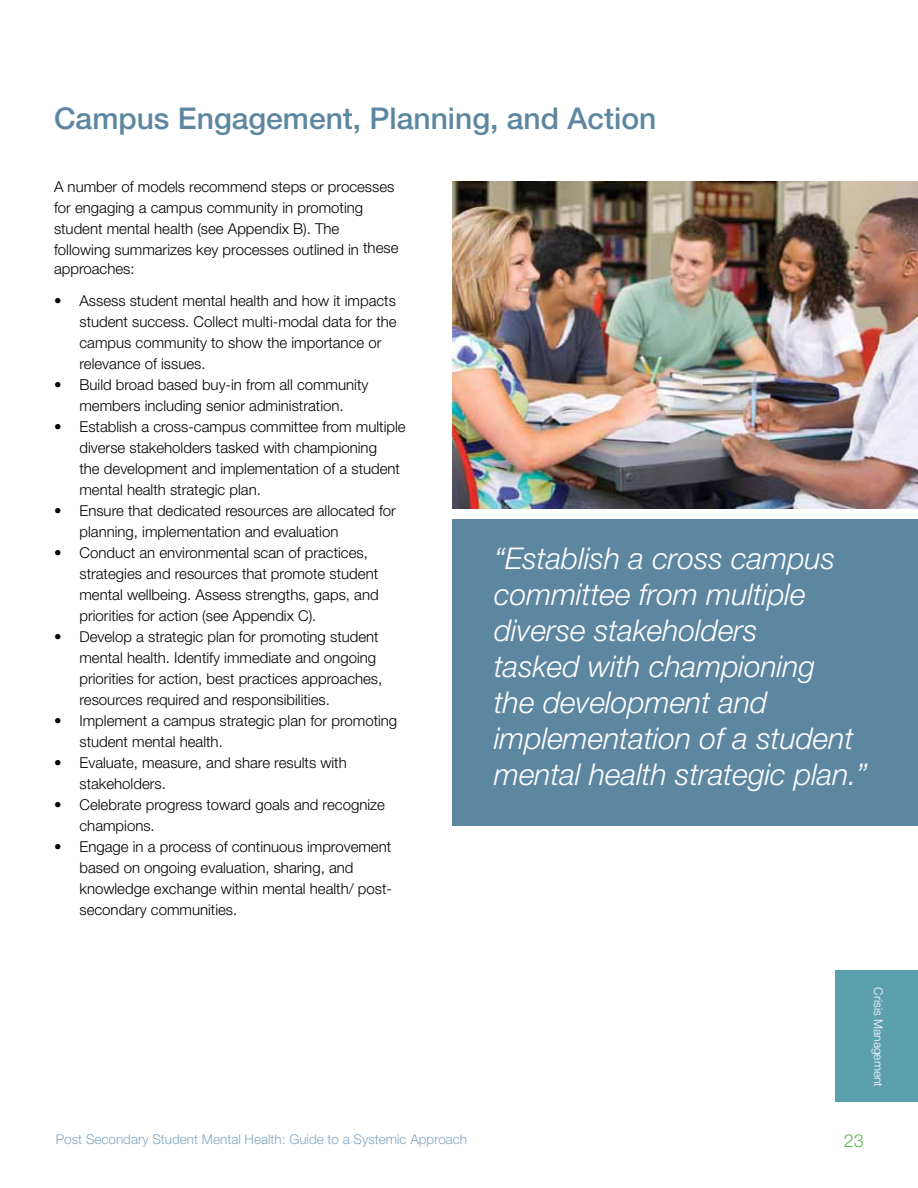
<style>
.page{position:relative;width:918px;height:1188px;background:#fff}
.page>*{position:absolute;margin:0;border:0;box-sizing:border-box;transform-origin:0 0}
.t1{font:italic 300 30px/36px "Helvetica Neue LT Std";color:#fff}
.t2{font:500 30px "Helvetica Neue LT Std";color:#5d87a1}
.t3{font:300 18px "Helvetica Neue LT Std";color:#54b948}
.t4{font:300 15px/21px "Helvetica Neue LT Std";color:#000}
.t5{font:300 13.5px "Helvetica Neue LT Std";color:#80a8c3}
.t6{font:300 12px "Helvetica Neue LT Std";color:#fff}
</style>
<div class="page">
<div style="left:835px;top:970px;width:83px;height:132px;background:#5da0ad"></div>
<div style="left:452px;top:519px;width:466px;height:307px;background:#5d87a1"></div>
<img style="left:452px;top:181px;width:466px;height:328px">
<h1 class="t2" style="left:54px;top:101px;width:604px">Campus Engagement, Planning, and Action</h1>
<p class="t4" style="left:54px;top:176px;width:346px">A number of models recommend steps or processes for engaging a campus community in promoting student mental health (see Appendix B). The following summarizes key processes outlined in these</p>
<p class="t4" style="left:54px;top:258px;width:82px">approaches:</p>
<p class="t4" style="left:80px;top:290px;width:319px;text-indent:-26px">• Assess student mental health and how it impacts student success. Collect multi-modal data for the campus community to show the importance or relevance of issues.</p>
<p class="t4" style="left:54px;top:374px;width:316px;text-align:center">• Build broad based buy-in from all community members including senior administration.</p>
<p class="t4" style="left:80px;top:416px;width:328px;text-indent:-26px">• Establish a cross-campus committee from multiple diverse stakeholders tasked with championing<br>the development and implementation of a student mental health strategic plan.</p>
<p class="t4" style="left:80px;top:500px;width:318px;text-indent:-26px">• Ensure that dedicated resources are allocated for planning, implementation and evaluation</p>
<p class="t4" style="left:80px;top:542px;width:301px;text-indent:-26px">• Conduct an environmental scan of practices, strategies and resources that promote student mental wellbeing. Assess strengths, gaps, and priorities for action (see Appendix C).</p>
<p class="t4" style="left:80px;top:626px;width:304px;text-indent:-26px">• Develop a strategic plan for promoting student mental health. Identify immediate and ongoing priorities for action, best practices approaches, resources required and responsibilities.</p>
<p class="t4" style="left:80px;top:710px;width:319px;text-indent:-26px">• Implement a campus strategic plan for promoting student mental health.</p>
<p class="t4" style="left:80px;top:752px;width:269px;text-indent:-26px">• Evaluate, measure, and share results with stakeholders.</p>
<p class="t4" style="left:80px;top:794px;width:307px;text-indent:-26px">• Celebrate progress toward goals and recognize champions.</p>
<p class="t4" style="left:80px;top:836px;width:314px;text-indent:-26px">• Engage in a process of continuous improvement based on ongoing evaluation, sharing, and knowledge exchange within mental health/ post&shy;secondary communities.</p>
<h1 class="t1" style="left:494px;top:540px;width:375px">“Establish a cross campus committee from multiple diverse stakeholders<br>tasked with championing<br>the development and implementation of a student mental health strategic plan.”</h1>
<p class="t6" style="left:886px;top:987px;width:101px;rotate:90deg">Crisis Management</p>
<p class="t5" style="left:56px;top:1131px;width:413px">Post Secondary Student Mental Health: Guide to a Systemic Approach</p>
<p class="t3" style="left:844px;top:1129px;width:22px">23</p>
</div>
